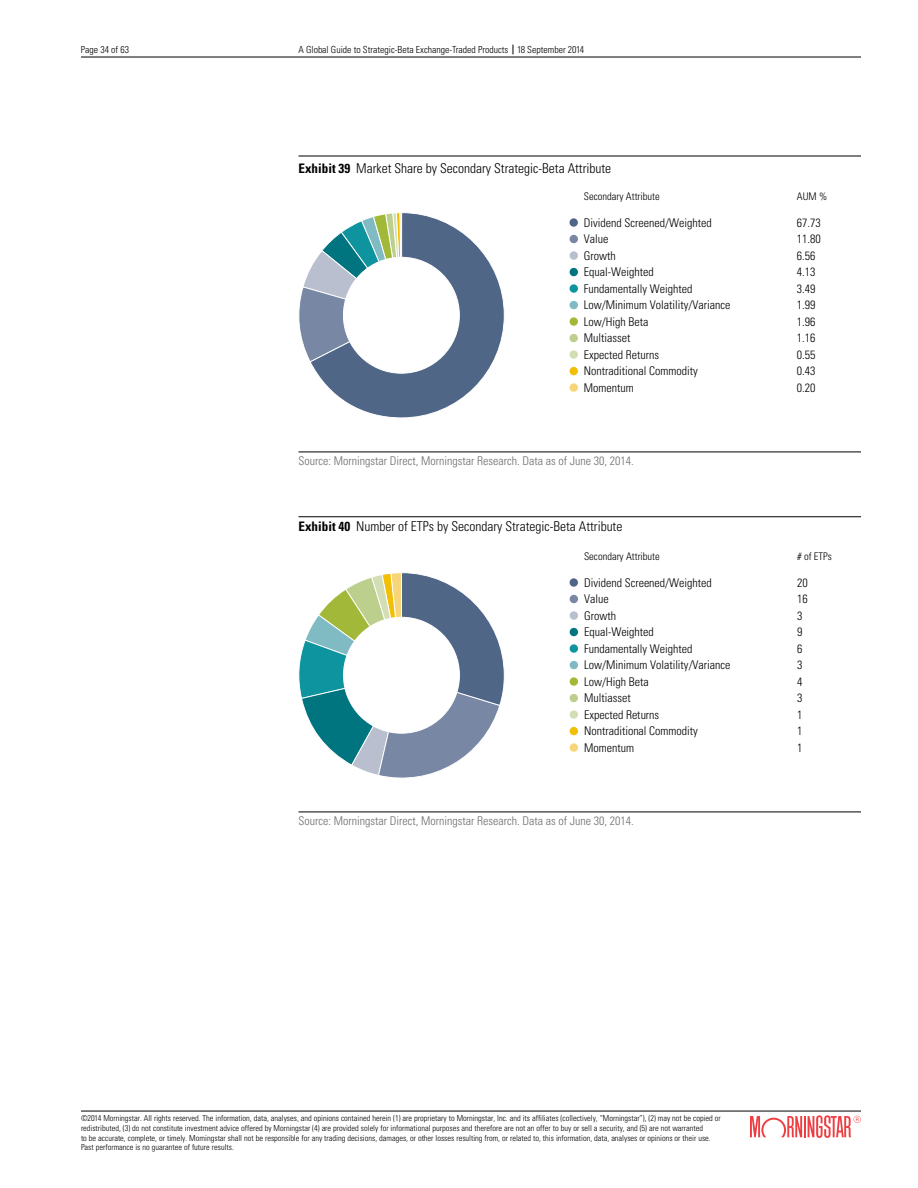
<style>
.page{position:relative;width:918px;height:1188px;background:#fff}
.page>*{position:absolute;margin:0;border:0;box-sizing:border-box;transform-origin:0 0}
.t1{font:300 condensed 13.5px "Univers";color:#000}
.t2{font:300 condensed 12px "Univers";color:#000}
.t3{font:300 condensed 12px "Univers";color:#6d6e71}
.t4{font:300 condensed 10.5px "Univers";color:#000}
.t5{font:300 condensed 9.75px "Univers";color:#000}
.t6{font:300 condensed 8.25px/9.8px "Univers";color:#000}
.s1{font-weight:700;font-size:13.2px}
</style>
<div class="page">
<hr style="left:81px;top:57px;width:780px;height:1px;background:#000">
<hr style="left:81px;top:1111px;width:780px;height:1px;background:#000">
<hr style="left:804px;top:1116px;width:2px;height:21px;background:#ef3e42">
<svg style="left:750px;top:1116px;width:52px;height:21px"></svg>
<svg style="left:808px;top:1115px;width:53px;height:23px"></svg>
<hr style="left:298px;top:452px;width:563px;height:1px;background:#000">
<hr style="left:298px;top:156px;width:563px;height:1px;background:#000">
<svg style="left:299px;top:212px;width:206px;height:206px"></svg>
<div style="left:343px;top:257px;width:116px;height:116px;background:#fff;border-radius:50%"></div>
<div style="left:570px;top:218px;width:8px;height:9px;background:#4f6687;border-radius:50%"></div>
<div style="left:570px;top:334px;width:8px;height:8px;background:#bdcf8c;border-radius:50%"></div>
<div style="left:570px;top:235px;width:8px;height:8px;background:#7887a3;border-radius:50%"></div>
<div style="left:570px;top:251px;width:8px;height:9px;background:#babfcf;border-radius:50%"></div>
<div style="left:570px;top:268px;width:8px;height:8px;background:#007580;border-radius:50%"></div>
<div style="left:570px;top:284px;width:8px;height:9px;background:#0d949e;border-radius:50%"></div>
<div style="left:570px;top:301px;width:8px;height:8px;background:#80bac2;border-radius:50%"></div>
<div style="left:570px;top:317px;width:8px;height:9px;background:#a1b838;border-radius:50%"></div>
<div style="left:570px;top:350px;width:8px;height:9px;background:#d4deb5;border-radius:50%"></div>
<div style="left:570px;top:367px;width:8px;height:8px;background:#f2bf08;border-radius:50%"></div>
<div style="left:570px;top:383px;width:8px;height:9px;background:#f7d67a;border-radius:50%"></div>
<hr style="left:298px;top:812px;width:563px;height:1px;background:#000">
<hr style="left:298px;top:516px;width:563px;height:1px;background:#000">
<svg style="left:298px;top:572px;width:207px;height:206px"></svg>
<div style="left:344px;top:617px;width:115px;height:116px;background:#fff;border-radius:50%"></div>
<div style="left:570px;top:578px;width:8px;height:9px;background:#4f6687;border-radius:50%"></div>
<div style="left:570px;top:694px;width:8px;height:8px;background:#bdcf8c;border-radius:50%"></div>
<div style="left:570px;top:595px;width:8px;height:8px;background:#7887a3;border-radius:50%"></div>
<div style="left:570px;top:611px;width:8px;height:9px;background:#babfcf;border-radius:50%"></div>
<div style="left:570px;top:628px;width:8px;height:8px;background:#007580;border-radius:50%"></div>
<div style="left:570px;top:644px;width:8px;height:9px;background:#0d949e;border-radius:50%"></div>
<div style="left:570px;top:661px;width:8px;height:8px;background:#80bac2;border-radius:50%"></div>
<div style="left:570px;top:677px;width:8px;height:9px;background:#a1b838;border-radius:50%"></div>
<div style="left:570px;top:710px;width:8px;height:9px;background:#d4deb5;border-radius:50%"></div>
<div style="left:570px;top:727px;width:8px;height:8px;background:#f2bf08;border-radius:50%"></div>
<div style="left:570px;top:743px;width:8px;height:9px;background:#f7d67a;border-radius:50%"></div>
<p class="t5" style="left:81px;top:43px;width:50px">Page 34 of 63</p>
<p class="t5" style="left:298px;top:43px;width:287px">A Global Guide to Strategic-Beta Exchange-Traded Products 18 September 2014</p>
<h1 class="t1" style="left:298px;top:160px;width:314px"><span class="s1">Exhibit 39</span> Market Share by Secondary Strategic-Beta Attribute</h1>
<p class="t4" style="left:584px;top:190px;width:77px">Secondary Attribute</p>
<p class="t4" style="left:797px;top:190px;width:32px">AUM %</p>
<h2 class="t2" style="left:584px;top:215px;width:129px">Dividend Screened/Weighted</h2>
<h2 class="t2" style="left:797px;top:215px;width:25px">67.73</h2>
<h2 class="t2" style="left:584px;top:232px;width:26px">Value</h2>
<h2 class="t2" style="left:797px;top:232px;width:25px">11.80</h2>
<h2 class="t2" style="left:584px;top:248px;width:34px">Growth</h2>
<h2 class="t2" style="left:797px;top:248px;width:20px">6.56</h2>
<h2 class="t2" style="left:584px;top:265px;width:71px">Equal-Weighted</h2>
<h2 class="t2" style="left:797px;top:265px;width:20px">4.13</h2>
<h2 class="t2" style="left:584px;top:281px;width:110px">Fundamentally Weighted</h2>
<h2 class="t2" style="left:797px;top:281px;width:20px">3.49</h2>
<h2 class="t2" style="left:584px;top:298px;width:148px">Low/Minimum Volatility/Variance</h2>
<h2 class="t2" style="left:797px;top:298px;width:20px">1.99</h2>
<h2 class="t2" style="left:584px;top:314px;width:66px">Low/High Beta</h2>
<h2 class="t2" style="left:797px;top:314px;width:20px">1.96</h2>
<h2 class="t2" style="left:584px;top:331px;width:48px">Multiasset</h2>
<h2 class="t2" style="left:797px;top:331px;width:20px">1.16</h2>
<h2 class="t2" style="left:584px;top:347px;width:77px">Expected Returns</h2>
<h2 class="t2" style="left:797px;top:347px;width:20px">0.55</h2>
<h2 class="t2" style="left:584px;top:364px;width:115px">Nontraditional Commodity</h2>
<h2 class="t2" style="left:797px;top:364px;width:20px">0.43</h2>
<h2 class="t2" style="left:584px;top:380px;width:51px">Momentum</h2>
<h2 class="t2" style="left:797px;top:380px;width:20px">0.20</h2>
<h2 class="t3" style="left:298px;top:454px;width:337px">Source: Morningstar Direct, Morningstar Research. Data as of June 30, 2014.</h2>
<h1 class="t1" style="left:298px;top:519px;width:325px"><span class="s1">Exhibit 40</span> Number of ETPs by Secondary Strategic-Beta Attribute</h1>
<p class="t4" style="left:584px;top:550px;width:77px">Secondary Attribute</p>
<p class="t4" style="left:797px;top:550px;width:36px"># of ETPs</p>
<h2 class="t2" style="left:584px;top:575px;width:129px">Dividend Screened/Weighted</h2>
<h2 class="t2" style="left:797px;top:575px;width:12px">20</h2>
<h2 class="t2" style="left:584px;top:592px;width:26px">Value</h2>
<h2 class="t2" style="left:797px;top:592px;width:12px">16</h2>
<h2 class="t2" style="left:584px;top:608px;width:34px">Growth</h2>
<h2 class="t2" style="left:797px;top:608px;width:7px">3</h2>
<h2 class="t2" style="left:584px;top:625px;width:71px">Equal-Weighted</h2>
<h2 class="t2" style="left:797px;top:625px;width:7px">9</h2>
<h2 class="t2" style="left:584px;top:641px;width:110px">Fundamentally Weighted</h2>
<h2 class="t2" style="left:797px;top:641px;width:7px">6</h2>
<h2 class="t2" style="left:584px;top:658px;width:148px">Low/Minimum Volatility/Variance</h2>
<h2 class="t2" style="left:797px;top:658px;width:7px">3</h2>
<h2 class="t2" style="left:584px;top:674px;width:66px">Low/High Beta</h2>
<h2 class="t2" style="left:797px;top:674px;width:7px">4</h2>
<h2 class="t2" style="left:584px;top:691px;width:48px">Multiasset</h2>
<h2 class="t2" style="left:797px;top:691px;width:7px">3</h2>
<h2 class="t2" style="left:584px;top:707px;width:77px">Expected Returns</h2>
<h2 class="t2" style="left:797px;top:707px;width:7px">1</h2>
<h2 class="t2" style="left:584px;top:724px;width:115px">Nontraditional Commodity</h2>
<h2 class="t2" style="left:797px;top:724px;width:7px">1</h2>
<h2 class="t2" style="left:584px;top:740px;width:51px">Momentum</h2>
<h2 class="t2" style="left:797px;top:740px;width:7px">1</h2>
<h2 class="t3" style="left:298px;top:814px;width:337px">Source: Morningstar Direct, Morningstar Research. Data as of June 30, 2014.</h2>
<p class="t6" style="left:81px;top:1113px;width:641px">©2014 Morningstar. All rights reserved. The information, data, analyses, and opinions contained herein (1) are proprietary to Morningstar, Inc. and its affiliates (collectively, “Morningstar”), (2) may not be copied or redistributed, (3) do not constitute investment advice offered by Morningstar (4) are provided solely for informational purposes and therefore are not an offer to buy or sell a security, and (5) are not warranted<br>to be accurate, complete, or timely. Morningstar shall not be responsible for any trading decisions, damages, or other losses resulting from, or related to, this information, data, analyses or opinions or their use.<br>Past performance is no guarantee of future results.</p>
</div>
